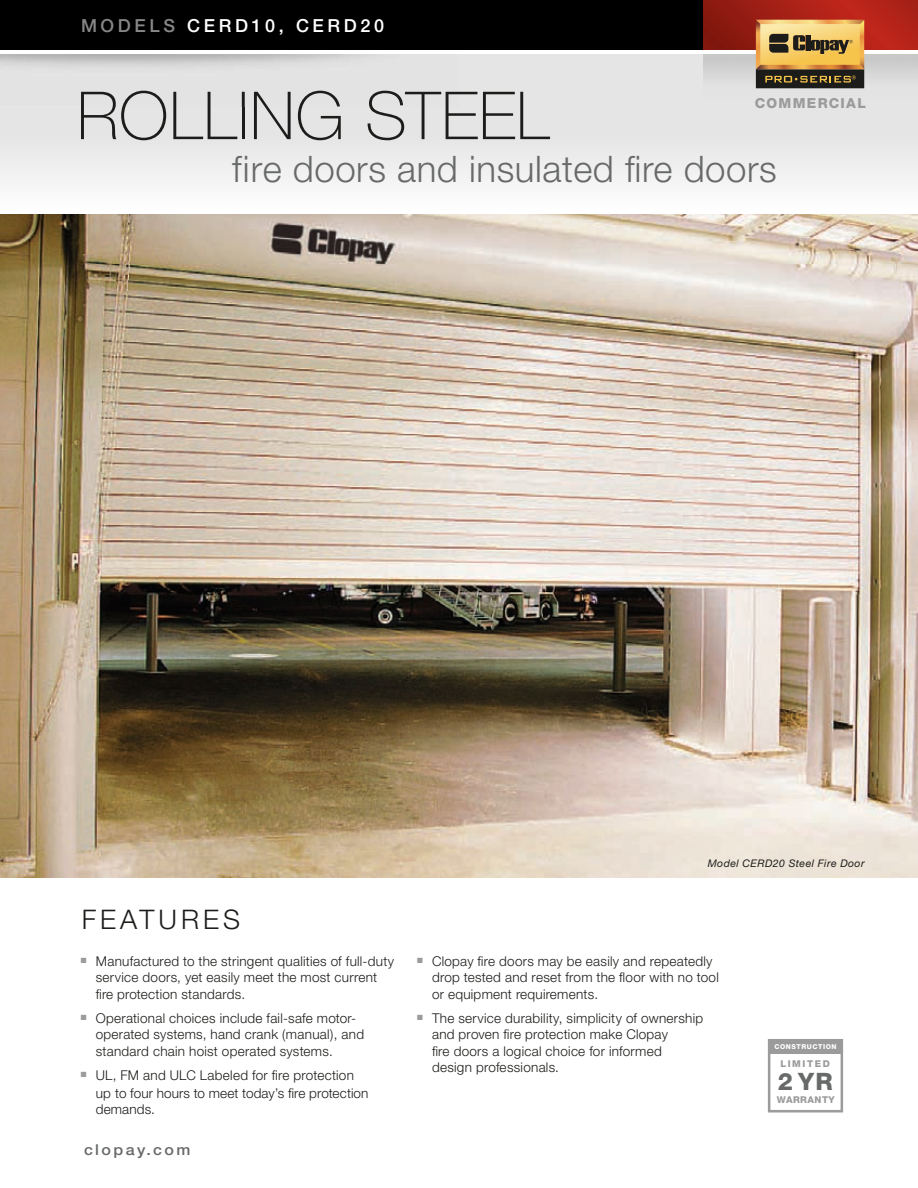
<style>
.page{position:relative;width:918px;height:1188px;background:#fff}
.page>*{position:absolute;margin:0;border:0;box-sizing:border-box;transform-origin:0 0}
.t1{font:100 66.3px "Helvetica Neue";letter-spacing:.01em;color:#1c1c1a}
.t2{font:300 36.6px "Helvetica Neue";letter-spacing:.015em;color:#686969}
.t3{font:300 27px "Helvetica Neue";letter-spacing:.15em;color:#1c1c1a}
.t4{font:800 24px "Helvetica Neue";color:#686969}
.t5{font:500 18px "Helvetica Neue";letter-spacing:.2em;color:#fff}
.t6{font:500 15px "Helvetica Neue";letter-spacing:.15em;color:#686969;scale:1.07 1}
.t7{font:800 13.8px "Helvetica Neue";letter-spacing:.095em;color:#9b9b9c}
.t8{font:300 13.5px/16.5px "Helvetica Neue";letter-spacing:.02em;color:#1c1c1a}
.t9{font:italic 10.5px "Helvetica Neue";letter-spacing:.04em;color:#1c1c1a}
.t10{font:800 9.45px "Helvetica Neue";letter-spacing:.05em;color:#9b9b9c}
.t11{font:800 9.45px "Helvetica Neue";letter-spacing:.17em;color:#9b9b9c}
.t12{font:800 6.75px "Helvetica Neue";letter-spacing:.08em;color:#fff}
.s1{color:#878788}
</style>
<div class="page">
<div style="left:768px;top:1039px;width:75px;height:73px;border:3px solid #9b9b9c"></div>
<div style="left:769px;top:1040px;width:73px;height:14px;background:#9b9b9c"></div>
<div style="left:0;top:0;width:918px;height:53px;background:#000"></div>
<svg style="left:0;top:54px;width:918px;height:161px"></svg>
<svg style="left:703px;top:0;width:215px;height:51px;background:#a62319"></svg>
<img style="left:0;top:215px;width:918px;height:663px">
<img style="left:703px;top:54px;width:215px;height:42px">
<hr style="left:0;top:51px;width:918px;height:3px;background:#fff">
<div style="left:756px;top:69px;width:108px;height:19px;background:#1c1c1a"></div>
<svg style="left:765px;top:75px;width:91px;height:8px"></svg>
<svg style="left:756px;top:20px;width:108px;height:49px;background:#cda75a"></svg>
<img style="left:0;top:54px;width:459px;height:53px">
<img style="left:81px;top:91px;width:378px;height:16px">
<h3 class="t5" style="left:81px;top:15px;width:305px"><span class="s1">MODELS</span> CERD10, CERD20</h3>
<h1 class="t1" style="left:77px;top:78px;width:474px">ROLLING STEEL</h1>
<h2 class="t2" style="left:232px;top:146px;width:546px">fire doors and insulated fire doors</h2>
<p class="t7" style="left:755px;top:95px;width:113px">COMMERCIAL</p>
<h3 class="t3" style="left:82px;top:903px;width:160px">FEATURES</h3>
<p class="t8" style="left:96px;top:953px;width:300px;text-indent:-15px"><sup>■</sup> Manufactured to the stringent qualities of full-duty service doors, yet easily meet the most current fire protection standards.</p>
<p class="t8" style="left:96px;top:1010px;width:270px;text-indent:-15px"><sup>■</sup> Operational choices include fail-safe motor&shy;operated systems, hand crank (manual), and standard chain hoist operated systems.</p>
<p class="t8" style="left:96px;top:1066px;width:274px;line-height:18px;text-indent:-15px"><sup>■</sup> UL, FM and ULC Labeled for fire protection up to four hours to meet today’s fire protection</p>
<p class="t8" style="left:96px;top:1101px;width:61px">demands.</p>
<p class="t6" style="left:84px;top:1141px;width:101px">clopay.com</p>
<p class="t9" style="left:708px;top:857px;width:158px">Model CERD20 Steel Fire Door</p>
<p class="t8" style="left:432px;top:953px;width:288px;text-indent:-15px"><sup>■</sup> Clopay fire doors may be easily and repeatedly drop tested and reset from the floor with no tool or equipment requirements.</p>
<p class="t8" style="left:432px;top:1010px;width:273px;text-indent:-15px"><sup>■</sup> The service durability, simplicity of ownership and proven fire protection make Clopay<br>fire doors a logical choice for informed design professionals.</p>
<p class="t12" style="left:775px;top:1043px;width:63px">CONSTRUCTION</p>
<p class="t11" style="left:780px;top:1058px;width:51px">LIMITED</p>
<h3 class="t4" style="left:778px;top:1067px;width:57px">2 YR</h3>
<p class="t10" style="left:777px;top:1094px;width:60px">WARRANTY</p>
</div>
